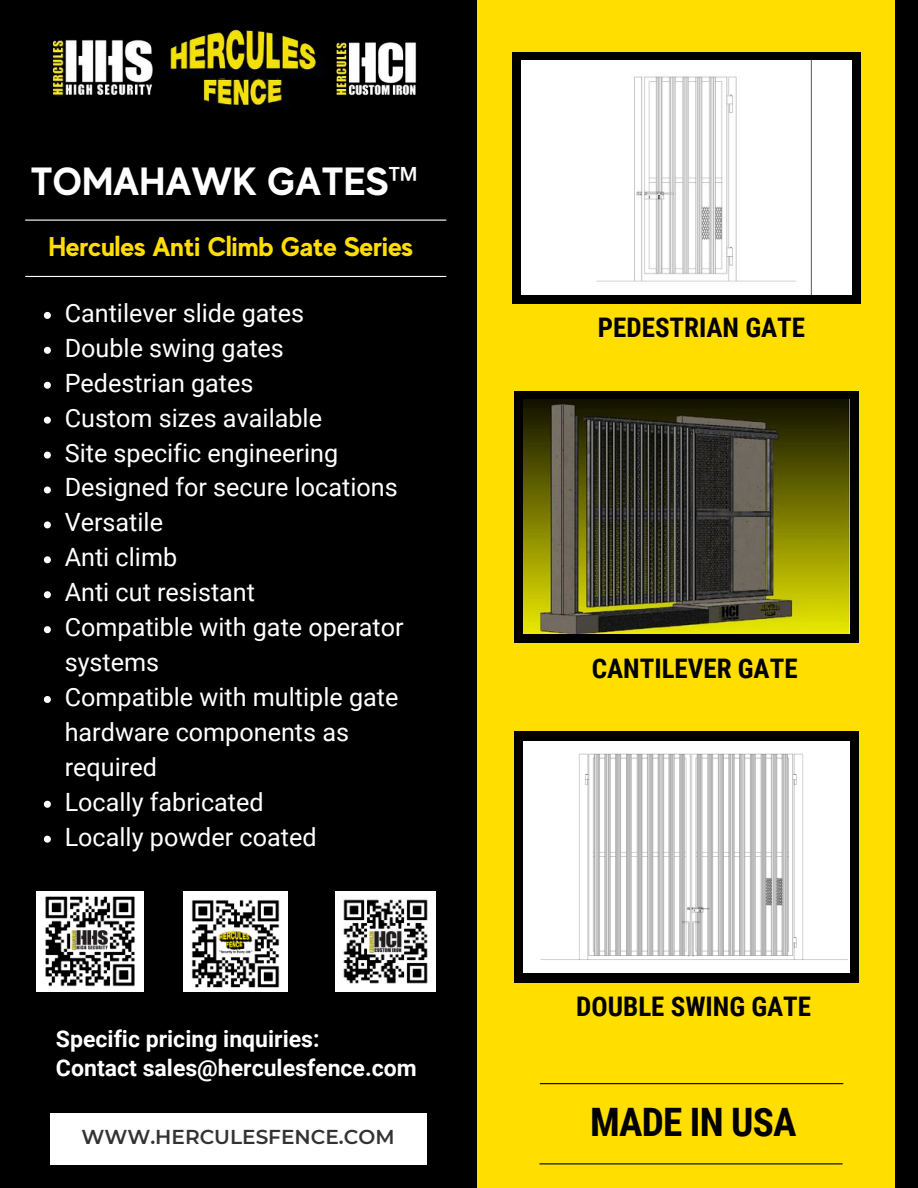
<style>
.page{position:relative;width:918px;height:1188px;background:#000}
.page>*{position:absolute;margin:0;border:0;box-sizing:border-box;transform-origin:0 0}
.t1{font:700 39.3px "MADE Evolve Sans";color:#fff}
.t2{font:700 39.15px "Roboto Condensed";letter-spacing:-.02em;color:#000}
.t3{font:700 27px "Roboto Condensed";color:#000}
.t4{font:700 27px "MADE Evolve Sans";color:#ffde00}
.t5{font:25.2px/35px "Roboto";color:#fff}
.t6{font:700 23.1px/28.2px "Roboto";color:#fff}
.t7{font:600 20.1px "Montserrat";color:#333}
.s1{font-family:"Noto Sans"}
</style>
<div class="page">
<div style="left:478px;top:0;width:417px;height:1188px;background:#ffde00"></div>
<img style="left:336px;top:42px;width:81px;height:54px">
<img style="left:52px;top:40px;width:101px;height:56px">
<img style="left:170px;top:29px;width:148px;height:76px">
<div style="left:51px;top:1113px;width:376px;height:52px;background:#fff"></div>
<hr style="left:540px;top:1163px;width:302px;height:1px;background:#000">
<hr style="left:540px;top:1083px;width:303px;height:1px;background:#000">
<img style="left:184px;top:892px;width:104px;height:100px">
<img style="left:36px;top:892px;width:108px;height:100px">
<img style="left:335px;top:892px;width:101px;height:100px">
<hr style="left:26px;top:276px;width:420px;height:1px;background:#fff">
<hr style="left:26px;top:220px;width:420px;height:1px;background:#fff">
<div style="left:512px;top:52px;width:349px;height:252px;background:#000"></div>
<img style="left:521px;top:61px;width:331px;height:234px">
<div style="left:514px;top:731px;width:344px;height:252px;background:#000"></div>
<img style="left:523px;top:741px;width:327px;height:232px">
<svg style="left:44px;top:312px;width:7px;height:7px"></svg>
<svg style="left:44px;top:347px;width:7px;height:7px"></svg>
<svg style="left:44px;top:382px;width:7px;height:7px"></svg>
<svg style="left:44px;top:417px;width:7px;height:7px"></svg>
<svg style="left:44px;top:452px;width:7px;height:7px"></svg>
<svg style="left:44px;top:487px;width:7px;height:6px"></svg>
<svg style="left:44px;top:521px;width:7px;height:7px"></svg>
<svg style="left:44px;top:556px;width:7px;height:7px"></svg>
<svg style="left:44px;top:591px;width:7px;height:7px"></svg>
<svg style="left:44px;top:626px;width:7px;height:7px"></svg>
<svg style="left:44px;top:696px;width:7px;height:7px"></svg>
<svg style="left:44px;top:801px;width:7px;height:7px"></svg>
<svg style="left:44px;top:836px;width:7px;height:7px"></svg>
<div style="left:514px;top:391px;width:344px;height:252px;background:#000"></div>
<img style="left:523px;top:400px;width:327px;height:234px">
<h1 class="t1" style="left:31px;top:159px;width:390px">TOMAHAWK GATES<span class="s1">™</span></h1>
<p class="t4" style="left:49px;top:231px;width:366px">Hercules Anti Climb Gate Series</p>
<p class="t5" style="left:65px;top:296px;width:340px">Cantilever slide gates<br>Double swing gates<br>Pedestrian gates<br>Custom sizes available<br>Site specific engineering<br>Designed for secure locations<br>Versatile<br>Anti climb<br>Anti cut resistant<br>Compatible with gate operator systems<br>Compatible with multiple gate hardware components as required<br>Locally fabricated<br>Locally powder coated</p>
<p class="t6" style="left:56px;top:1025px;width:362px">Specific pricing inquiries:<br>Contact sales@herculesfence.com</p>
<p class="t7" style="left:81px;top:1125px;width:315px">WWW.HERCULESFENCE.COM</p>
<p class="t3" style="left:598px;top:312px;width:209px">PEDESTRIAN GATE</p>
<p class="t3" style="left:592px;top:653px;width:207px">CANTILEVER GATE</p>
<p class="t3" style="left:576px;top:991px;width:236px">DOUBLE SWING GATE</p>
<h2 class="t2" style="left:590px;top:1100px;width:208px">MADE IN USA</h2>
</div>
